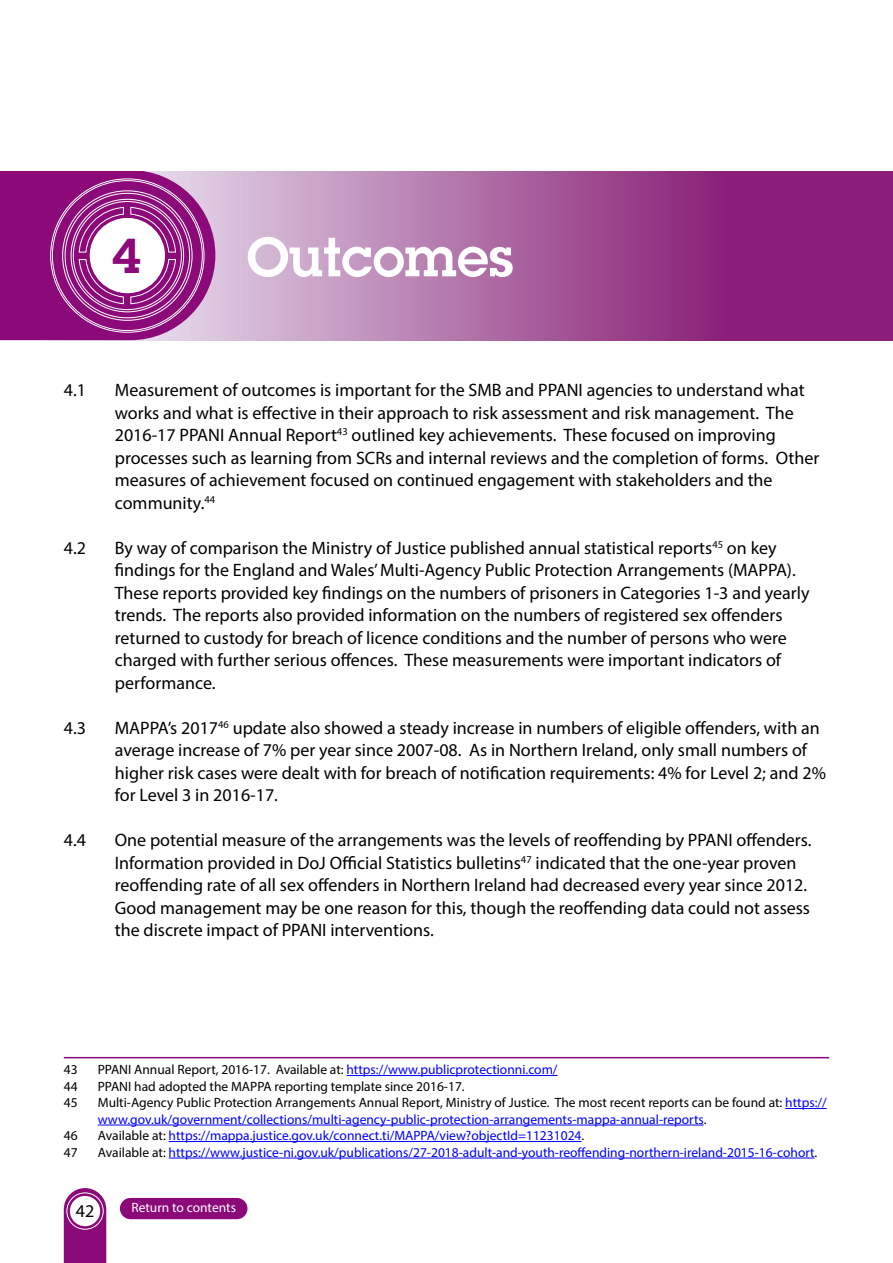
<style>
.page{position:relative;width:893px;height:1263px;background:#fff}
.page>*{position:absolute;margin:0;border:0;box-sizing:border-box;transform-origin:0 0}
._2_0_Section_Head{font:600 54px "Lubalin Graph";color:#fff}
.t1{font:600 48px "Lubalin Graph";color:#8c0979}
._1_4_Body{font:18px/22.5px "Myriad Pro";color:#000}
._6_0_Footnotes{font:13.5px/16.5px "Myriad Pro";color:#00f}
._6_0_Footnotes-2{font:13.5px "Myriad Pro";color:#000}
._6_0_Footnotes-3{font:13.5px "Myriad Pro";color:#fff}
.s1{color:#00f}
.s2{color:#000}
</style>
<div class="page">
<svg style="left:64px;top:1188px;width:42px;height:75px"></svg>
<div style="left:66px;top:1192px;width:38px;height:37px;border:1px solid #fff;border-radius:50%"></div>
<div style="left:70px;top:1196px;width:30px;height:30px;background:#fff;border-radius:50%"></div>
<svg style="left:215px;top:171px;width:678px;height:169px"></svg>
<svg style="left:0;top:171px;width:215px;height:169px"></svg>
<div style="left:90px;top:218px;width:75px;height:75px;background:#fff;border-radius:50%"></div>
<hr style="left:64px;top:1057px;width:765px;height:1px;background:#8c0979">
<hr style="left:347px;top:1075px;width:211px;height:1px;background:#00f">
<hr style="left:785px;top:1108px;width:42px;height:1px;background:#00f">
<hr style="left:98px;top:1125px;width:606px;height:1px;background:#00f">
<hr style="left:169px;top:1141px;width:412px;height:1px;background:#00f">
<hr style="left:169px;top:1158px;width:646px;height:1px;background:#00f">
<div style="left:120px;top:1198px;width:127px;height:21px;background:#8c0979;border-radius:11px"></div>
<p class="t1" style="left:113px;top:224px;width:29px">4</p>
<h2 class="_2_0_Section_Head" style="left:247px;top:221px;width:268px">Outcomes</h2>
<p class="_1_4_Body" style="left:64px;top:379px;width:24px">4.1</p>
<p class="_1_4_Body" style="left:115px;top:379px;width:706px">Measurement of outcomes is important for the SMB and PPANI agencies to understand what works and what is effective in their approach to risk assessment and risk management. The 2016-17 PPANI Annual Report<sup>43</sup> outlined key achievements. These focused on improving processes such as learning from SCRs and internal reviews and the completion of forms. Other measures of achievement focused on continued engagement with stakeholders and the community.<sup>44</sup></p>
<p class="_1_4_Body" style="left:64px;top:536px;width:24px">4.2</p>
<p class="_1_4_Body" style="left:115px;top:536px;width:696px">By way of comparison the Ministry of Justice published annual statistical reports<sup>45</sup> on key findings for the England and Wales’ Multi-Agency Public Protection Arrangements (MAPPA).<br>These reports provided key findings on the numbers of prisoners in Categories 1-3 and yearly trends. The reports also provided information on the numbers of registered sex offenders returned to custody for breach of licence conditions and the number of persons who were charged with further serious offences. These measurements were important indicators of performance.</p>
<p class="_1_4_Body" style="left:64px;top:716px;width:24px">4.3</p>
<p class="_1_4_Body" style="left:115px;top:716px;width:713px">MAPPA’s 2017<sup>46</sup> update also showed a steady increase in numbers of eligible offenders, with an average increase of 7% per year since 2007-08. As in Northern Ireland, only small numbers of higher risk cases were dealt with for breach of notification requirements: 4% for Level 2; and 2% for Level 3 in 2016-17.</p>
<p class="_1_4_Body" style="left:64px;top:829px;width:24px">4.4</p>
<p class="_1_4_Body" style="left:115px;top:829px;width:698px">One potential measure of the arrangements was the levels of reoffending by PPANI offenders.<br>Information provided in DoJ Official Statistics bulletins<sup>47</sup> indicated that the one-year proven reoffending rate of all sex offenders in Northern Ireland had decreased every year since 2012.<br>Good management may be one reason for this, though the reoffending data could not assess the discrete impact of PPANI interventions.</p>
<p class="_6_0_Footnotes-2" style="left:64px;top:1061px;width:15px">43</p>
<p class="_6_0_Footnotes-2" style="left:98px;top:1061px;width:461px">PPANI Annual Report, 2016-17. Available at: <span class="s1">https://www.publicprotectionni.com/</span></p>
<p class="_6_0_Footnotes-2" style="left:64px;top:1078px;width:15px">44</p>
<p class="_6_0_Footnotes-2" style="left:98px;top:1078px;width:368px">PPANI had adopted the MAPPA reporting template since 2016-17.</p>
<p class="_6_0_Footnotes-2" style="left:64px;top:1094px;width:15px">45</p>
<p class="_6_0_Footnotes" style="left:98px;top:1094px;width:730px"><span class="s2">Multi-Agency Public Protection Arrangements Annual Report, Ministry of Justice. The most recent reports can be found at:</span> https:// www.gov.uk/government/collections/multi-agency-public-protection-arrangements-mappa-annual-reports<span class="s2">.</span></p>
<p class="_6_0_Footnotes-2" style="left:64px;top:1127px;width:15px">46</p>
<p class="_6_0_Footnotes" style="left:98px;top:1127px;width:488px"><span class="s2">Available at:</span> https://mappa.justice.gov.uk/connect.ti/MAPPA/view?objectId=11231024<span class="s2">.</span></p>
<p class="_6_0_Footnotes-2" style="left:64px;top:1144px;width:15px">47</p>
<p class="_6_0_Footnotes" style="left:98px;top:1144px;width:721px"><span class="s2">Available at:</span> https://www.justice-ni.gov.uk/publications/27-2018-adult-and-youth-reoffending-northern-ireland-2015-16-cohort<span class="s2">.</span></p>
<p class="_1_4_Body" style="left:76px;top:1199px;width:20px">42</p>
<p class="_6_0_Footnotes-3" style="left:131px;top:1199px;width:106px">Return to contents</p>
</div>
